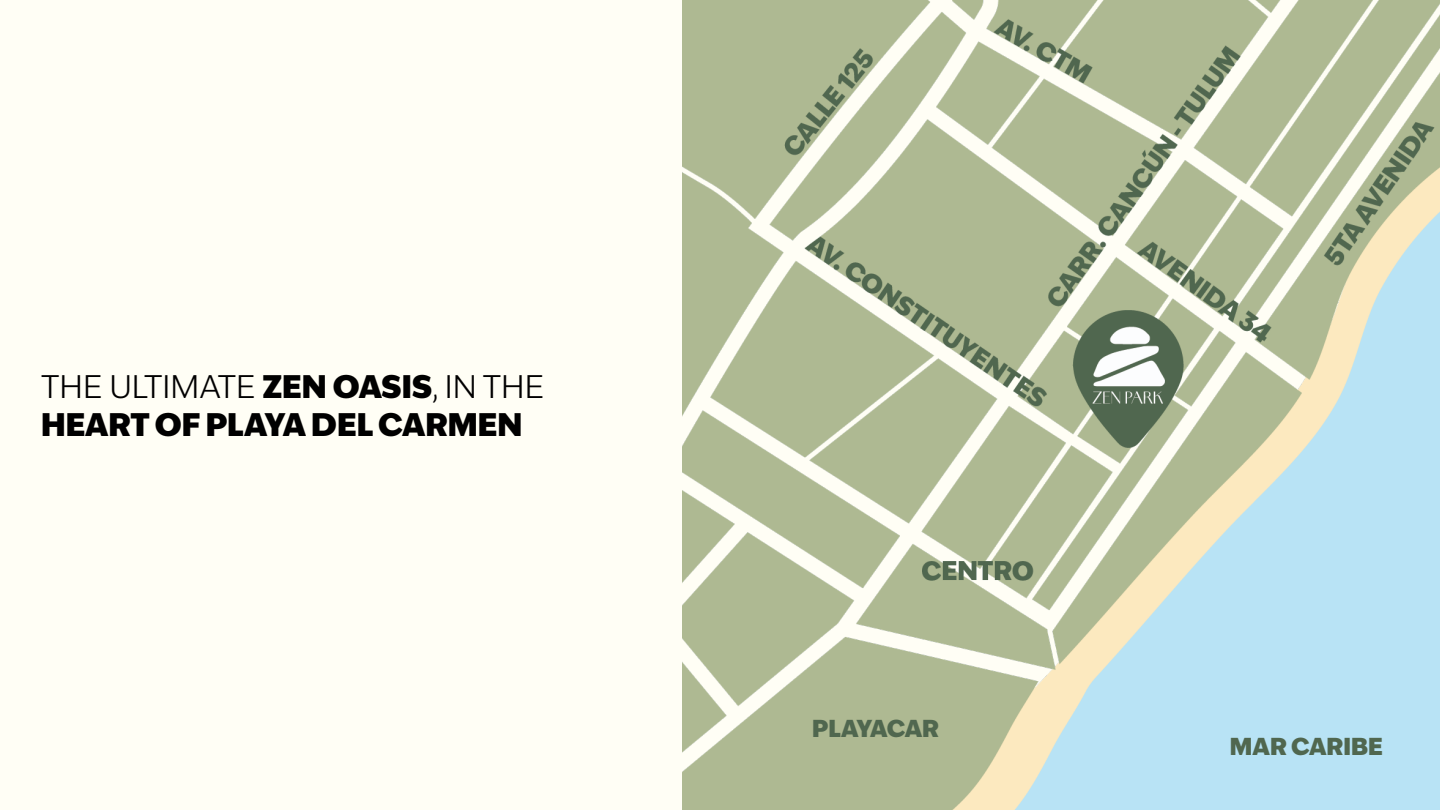
<style>
.page{position:relative;width:1440px;height:810px;background:#fffef5}
.page>*{position:absolute;margin:0;border:0;box-sizing:border-box;transform-origin:0 0}
.t1{font:900 31.35px/37.7px "Ivy Epic";color:#000}
.t2{font:900 23.55px "Ivy Epic";color:#50674f}
.t3{font:900 23.55px "Ivy Epic";letter-spacing:-.025em;color:#50674f}
.s1{font-weight:300}
</style>
<div class="page">
<img style="left:682px;top:0;width:758px;height:810px">
<div style="left:735px;top:769px;width:163px;height:41px;background:#aeb992"></div>
<p class="t1" style="left:41px;top:368px;width:504px"><span class="s1">THE ULTIMATE</span> ZEN OASIS<span class="s1">, IN THE<br></span>HEART OF PLAYA DEL CARMEN</p>
<p class="t3" style="left:812px;top:712px;width:128px">PLAYACAR</p>
<p class="t2" style="left:1230px;top:730px;width:155px">MAR CARIBE</p>
</div>
